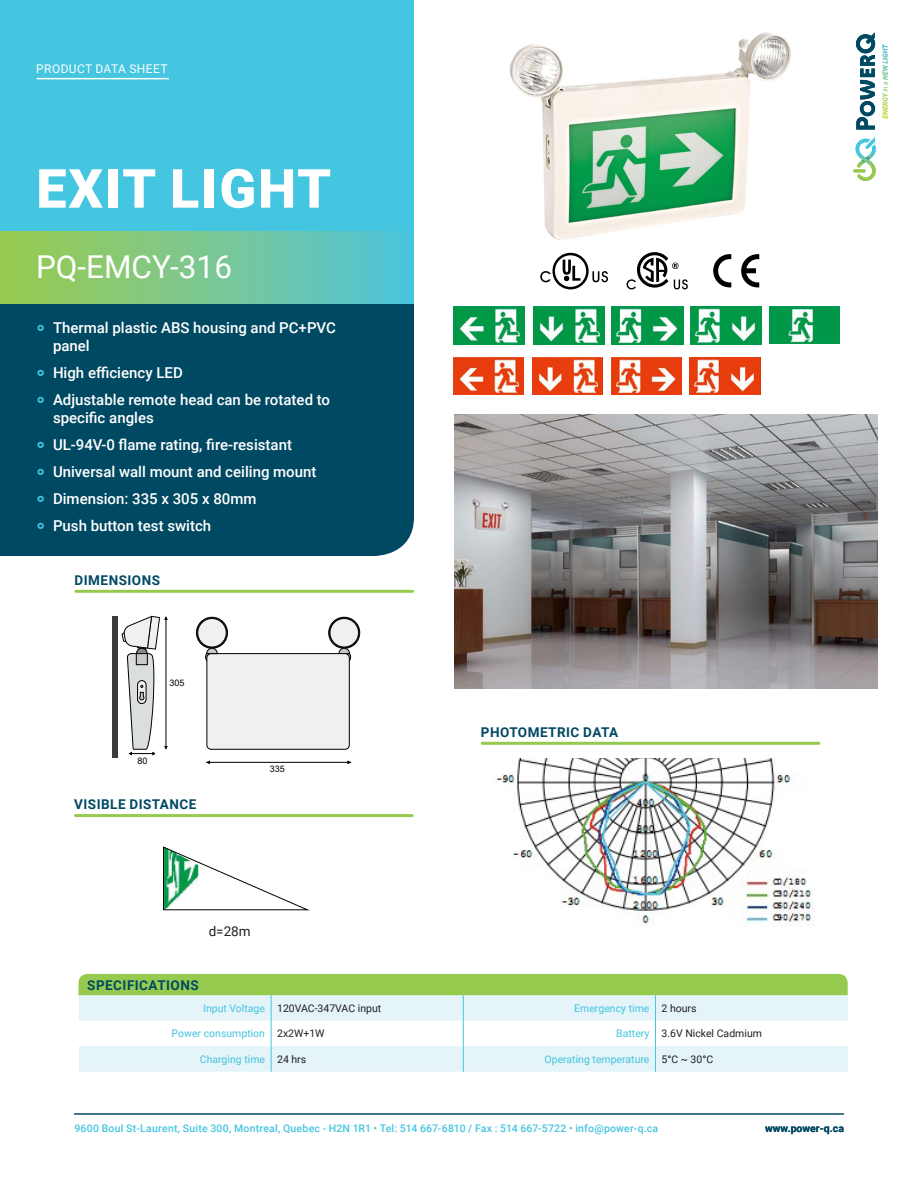
<style>
.page{position:relative;width:918px;height:1188px;background:#fff}
.page>*{position:absolute;margin:0;border:0;box-sizing:border-box;transform-origin:0 0}
.t1{font:900 54px "Roboto";letter-spacing:.035em;color:#fff}
.t2{font:31.5px "Roboto";color:#fff}
.t3{font:500 15px/18px "Roboto";color:#fff}
.Topic{font:700 13.5px "Roboto";letter-spacing:.035em;color:#004963}
.t4{font:13.5px "Roboto";color:#231f20}
.t5{font:12px "Roboto";letter-spacing:.035em;color:#fff}
.t6{font:500 10.5px "Roboto";letter-spacing:.02em;color:#44c5e0}
.Category{font:10.5px "Roboto";color:#44c5e0}
.Text{font:10.5px "Roboto";color:#231f20}
.Text-2{font:700 10.5px "Roboto";color:#004963}
.t7{font:9px "Arial";color:#000}
.s1{font-weight:700;font-size:24px;color:#44c5e0}
.s2{font-weight:700}
</style>
<div class="page">
<div style="left:0;top:303px;width:414px;height:253px;background:#004963"></div>
<div style="left:0;top:0;width:414px;height:303px;background:#44c5e0"></div>
<div style="left:0;top:231px;width:414px;height:72px;background:linear-gradient(to right,#9dca4c,#51c4db)"></div>
<svg style="left:856px;top:32px;width:19px;height:98px"></svg>
<svg style="left:853px;top:137px;width:23px;height:44px"></svg>
<svg style="left:883px;top:44px;width:5px;height:62px"></svg>
<hr style="left:74px;top:1114px;width:770px;height:1px;background:#004963">
<hr style="left:37px;top:78px;width:131px;height:1px;background:#fff">
<img style="left:510px;top:32px;width:281px;height:208px">
<svg style="left:79px;top:974px;width:769px;height:98px"></svg>
<hr style="left:76px;top:590px;width:337px;height:3px;background:#96ca4e">
<hr style="left:482px;top:742px;width:337px;height:3px;background:#96ca4e">
<hr style="left:76px;top:814px;width:336px;height:3px;background:#96ca4e">
<svg style="left:163px;top:846px;width:145px;height:65px"></svg>
<svg style="left:627px;top:252px;width:61px;height:37px"></svg>
<svg style="left:540px;top:253px;width:68px;height:36px"></svg>
<svg style="left:713px;top:254px;width:18px;height:33px"></svg>
<svg style="left:741px;top:254px;width:18px;height:33px"></svg>
<img style="left:690px;top:357px;width:70px;height:37px">
<img style="left:453px;top:357px;width:71px;height:37px">
<img style="left:611px;top:357px;width:71px;height:37px">
<img style="left:532px;top:357px;width:70px;height:37px">
<img style="left:769px;top:307px;width:71px;height:37px">
<img style="left:453px;top:307px;width:72px;height:37px">
<img style="left:533px;top:307px;width:71px;height:37px">
<img style="left:612px;top:307px;width:71px;height:37px">
<img style="left:691px;top:307px;width:71px;height:37px">
<img style="left:454px;top:414px;width:423px;height:274px">
<img style="left:496px;top:759px;width:318px;height:167px">
<div style="left:329px;top:617px;width:31px;height:31px;background:#131313;border-radius:50%"></div>
<div style="left:329px;top:617px;width:31px;height:31px;border:1px solid #000;border-radius:50%"></div>
<svg style="left:329px;top:618px;width:30px;height:30px"></svg>
<div style="left:329px;top:618px;width:30px;height:30px;border:1px solid #000;border-radius:50%"></div>
<div style="left:330px;top:619px;width:28px;height:28px;background:#f0f0f0;border-radius:50%"></div>
<div style="left:330px;top:618px;width:29px;height:29px;border:1px solid #000;border-radius:50%"></div>
<svg style="left:122px;top:616px;width:229px;height:148px"></svg>
<div style="left:112px;top:616px;width:5px;height:141px;background:#3d3b38"></div>
<p class="t5" style="left:36px;top:61px;width:133px">PRODUCT DATA SHEET</p>
<p class="t1" style="left:36px;top:151px;width:296px">EXIT LIGHT</p>
<p class="t2" style="left:36px;top:245px;width:198px">PQ-EMCY-316</p>
<p class="t3" style="left:53px;top:318px;width:285px;text-indent:-17px"><span class="s1">°</span> Thermal plastic ABS housing and PC+PVC panel</p>
<p class="t3" style="left:36px;top:363px;width:148px"><span class="s1">°</span> High efficiency LED</p>
<p class="t3" style="left:53px;top:390px;width:279px;text-indent:-17px"><span class="s1">°</span> Adjustable remote head can be rotated to specific angles</p>
<p class="t3" style="left:36px;top:435px;width:258px"><span class="s1">°</span> UL-94V-0 flame rating, fire-resistant</p>
<p class="t3" style="left:36px;top:462px;width:282px"><span class="s1">°</span> Universal wall mount and ceiling mount</p>
<p class="t3" style="left:36px;top:489px;width:222px"><span class="s1">°</span> Dimension: 335 x 305 x 80mm</p>
<p class="t3" style="left:36px;top:516px;width:177px"><span class="s1">°</span> Push button test switch</p>
<p class="Topic" style="left:75px;top:571px;width:87px">DIMENSIONS</p>
<p class="t7" style="left:169px;top:676px;width:17px">305</p>
<p class="t7" style="left:137px;top:755px;width:12px">80</p>
<p class="Topic" style="left:74px;top:795px;width:124px">VISIBLE DISTANCE</p>
<p class="t7" style="left:270px;top:763px;width:17px">335</p>
<p class="t4" style="left:209px;top:921px;width:44px">d=28m</p>
<p class="Topic" style="left:87px;top:975px;width:113px">SPECIFICATIONS</p>
<p class="Topic" style="left:481px;top:723px;width:139px">PHOTOMETRIC DATA</p>
<p class="Category" style="left:203px;top:1001px;width:63px">Input Voltage</p>
<p class="Text" style="left:277px;top:1001px;width:106px">120VAC-347VAC input</p>
<p class="Category" style="left:574px;top:1001px;width:77px">Emergency time</p>
<p class="Text" style="left:662px;top:1001px;width:37px">2 hours</p>
<p class="Category" style="left:172px;top:1026px;width:95px">Power consumption</p>
<p class="Text" style="left:277px;top:1026px;width:49px">2x2W+1W</p>
<p class="Category" style="left:616px;top:1026px;width:35px">Battery</p>
<p class="Text" style="left:662px;top:1026px;width:102px">3.6V Nickel Cadmium</p>
<p class="Category" style="left:200px;top:1052px;width:67px">Charging time</p>
<p class="Text" style="left:277px;top:1052px;width:31px">24 hrs</p>
<p class="Category" style="left:545px;top:1052px;width:106px">Operating temperature</p>
<p class="Text" style="left:662px;top:1052px;width:53px">5<span class="s2">°</span>C ~ 30<span class="s2">°</span>C</p>
<p class="t6" style="left:74px;top:1121px;width:585px">9600 Boul St-Laurent, Suite 300, Montreal, Quebec - H2N 1R1 • Tel: 514 667-6810 / Fax : 514 667-5722 • info@power-q.ca</p>
<p class="Text-2" style="left:765px;top:1121px;width:80px">www.power-q.ca</p>
</div>
